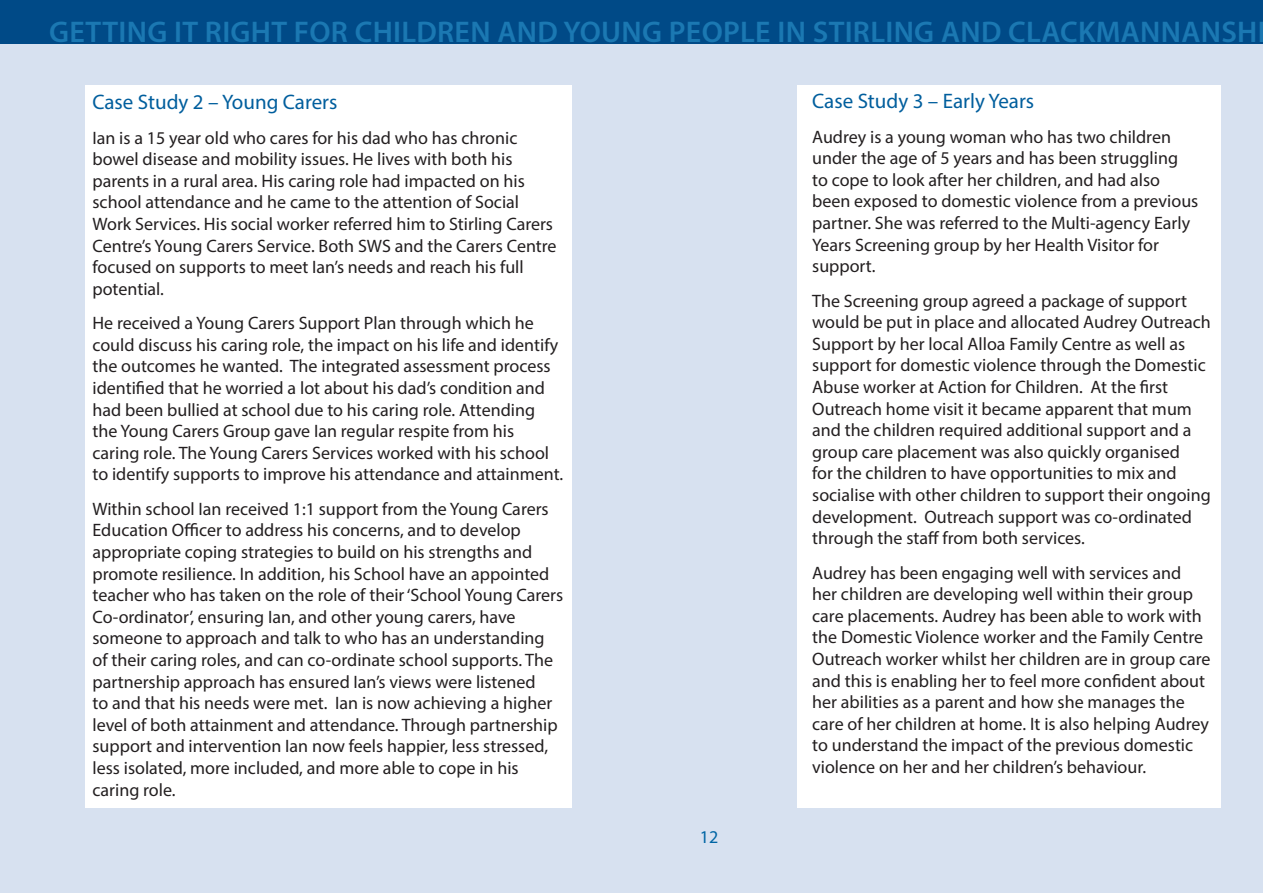
<style>
.page{position:relative;width:1263px;height:893px;background:#d7e1f0}
.page>*{position:absolute;margin:0;border:0;box-sizing:border-box;transform-origin:0 0}
.t1{font:600 30px "Myriad Pro";letter-spacing:.01em;color:#1b78b2}
.subheading{font:21px "Myriad Pro";color:#005e9d}
.body_text{font:18px/21.6px "Myriad Pro";color:#231f20}
.heading{font:18px "Myriad Pro";color:#0065a4}
</style>
<div class="page">
<div style="left:797px;top:85px;width:423px;height:723px;background:#fff"></div>
<div style="left:0;top:0;width:1263px;height:44px;background:#004a87"></div>
<div style="left:85px;top:85px;width:487px;height:723px;background:#fff"></div>
<p class="t1" style="left:49px;top:12px;width:1218px">GETTING IT RIGHT FOR CHILDREN AND YOUNG PEOPLE IN STIRLING AND CLACKMANNANSHI</p>
<h1 class="t1" style="left:7px;top:13px;width:1251px">GETTING IT RIGHT FOR CHILDREN AND YOUNG PEOPLE IN STIRL NG AND CLACKMANNA SHIRE</h1>
<p class="subheading" style="left:92px;top:89px;width:246px">Case Study 2 – Young Carers</p>
<p class="body_text" style="left:92px;top:127px;width:466px">Ian is a 15 year old who cares for his dad who has chronic bowel disease and mobility issues. He lives with both his parents in a rural area. His caring role had impacted on his school attendance and he came to the attention of Social Work Services. His social worker referred him to Stirling Carers Centre’s Young Carers Service. Both SWS and the Carers Centre focused on supports to meet Ian’s needs and reach his full potential.</p>
<p class="body_text" style="left:92px;top:312px;width:472px">He received a Young Carers Support Plan through which he could discuss his caring role, the impact on his life and identify the outcomes he wanted. The integrated assessment process identified that he worried a lot about his dad’s condition and had been bullied at school due to his caring role. Attending the Young Carers Group gave Ian regular respite from his caring role. The Young Carers Services worked with his school to identify supports to improve his attendance and attainment.</p>
<p class="body_text" style="left:92px;top:498px;width:472px">Within school Ian received 1:1 support from the Young Carers Education Officer to address his concerns, and to develop appropriate coping strategies to build on his strengths and promote resilience. In addition, his School have an appointed teacher who has taken on the role of their ‘School Young Carers Co-ordinator’, ensuring Ian, and other young carers, have someone to approach and talk to who has an understanding of their caring roles, and can co-ordinate school supports. The partnership approach has ensured Ian’s views were listened<br>to and that his needs were met. Ian is now achieving a higher level of both attainment and attendance. Through partnership support and intervention Ian now feels happier, less stressed, less isolated, more included, and more able to cope in his caring role.</p>
<p class="heading" style="left:700px;top:825px;width:20px">12</p>
<p class="subheading" style="left:812px;top:88px;width:223px">Case Study 3 – Early Years</p>
<p class="body_text" style="left:812px;top:125px;width:388px">Audrey is a young woman who has two children under the age of 5 years and has been struggling<br>to cope to look after her children, and had also been exposed to domestic violence from a previous partner. She was referred to the Multi-agency Early Years Screening group by her Health Visitor for support.</p>
<p class="body_text" style="left:812px;top:289px;width:400px">The Screening group agreed a package of support would be put in place and allocated Audrey Outreach Support by her local Alloa Family Centre as well as support for domestic violence through the Domestic Abuse worker at Action for Children. At the first Outreach home visit it became apparent that mum and the children required additional support and a group care placement was also quickly organised<br>for the children to have opportunities to mix and socialise with other children to support their ongoing development. Outreach support was co-ordinated through the staff from both services.</p>
<p class="body_text" style="left:812px;top:561px;width:400px">Audrey has been engaging well with services and her children are developing well within their group care placements. Audrey has been able to work with the Domestic Violence worker and the Family Centre Outreach worker whilst her children are in group care and this is enabling her to feel more confident about her abilities as a parent and how she manages the care of her children at home. It is also helping Audrey to understand the impact of the previous domestic violence on her and her children’s behaviour.</p>
</div>
